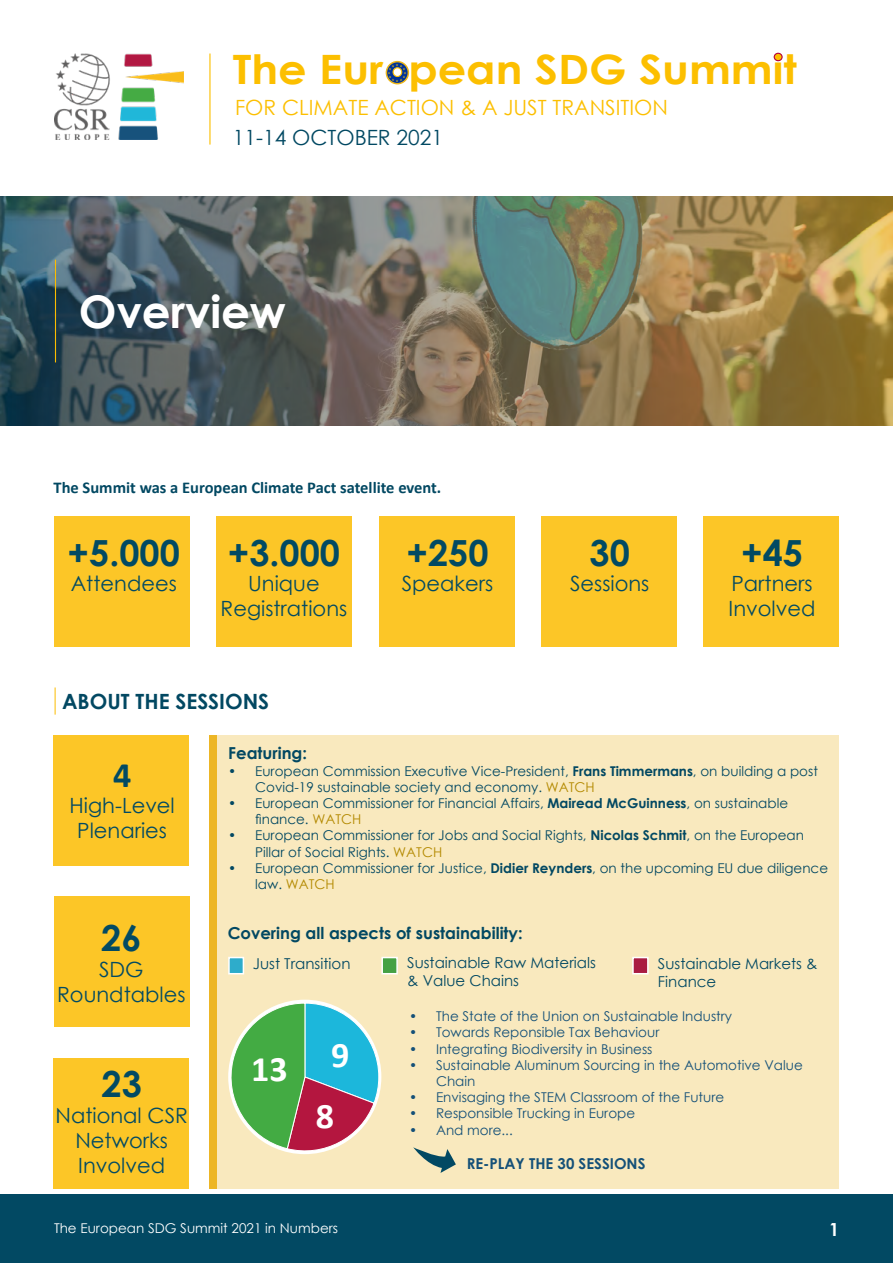
<style>
.page{position:relative;width:893px;height:1263px;background:#fff}
.page>*{position:absolute;margin:0;border:0;box-sizing:border-box;transform-origin:0 0}
.t1{font:700 45px "Century Gothic";color:#fff}
.t2{font:700 40.5px "Century Gothic";color:#fcbf00;scale:1.1 1}
.t3{font:700 36px "Century Gothic";color:#024a63}
.t4{font:700 36px "Calibri";color:#fff}
.t5{font:700 36px "Calibri";color:#024a63}
.t6{font:21px/25.2px "Century Gothic";color:#024a63;text-align:center}
.t7{font:21px "Century Gothic";color:#fcbf00}
.t8{font:21px "Century Gothic";color:#014862}
.t9{font:700 21px "Century Gothic";color:#024862}
.t10{font:700 18px "Century Gothic";color:#fff}
.t11{font:700 16.5px "Calibri";color:#024862}
.t12{font:700 16.5px "Century Gothic";color:#024862}
.t13{font:15px/18px "Century Gothic";color:#014862}
.t14{font:700 15px "Century Gothic";color:#145078}
.t15{font:13.5px/16.2px "Century Gothic";color:#024862}
.t16{font:13.5px/16.2px "Century Gothic";color:#145078}
.t17{font:13.5px "Century Gothic";color:#fff}
.s1{font-weight:700}
.s2{color:#b38900}
</style>
<div class="page">
<div style="left:217px;top:735px;width:622px;height:453px;background:#f9e9be"></div>
<img style="left:54px;top:54px;width:129px;height:85px">
<hr style="left:209px;top:54px;width:2px;height:91px;background:#fcbf00">
<img style="left:386px;top:62px;width:22px;height:22px;border-radius:11px">
<div style="left:386px;top:61px;width:23px;height:23px;border:2px solid #edb618;border-radius:50%"></div>
<div style="left:393px;top:68px;width:9px;height:8px;background:#fff;border-radius:50%"></div>
<div style="left:392px;top:67px;width:10px;height:10px;border:1px solid #fcbf00;border-radius:50%"></div>
<div style="left:774px;top:53px;width:8px;height:8px;background:#fcbf00;border-radius:50%"></div>
<div style="left:774px;top:53px;width:9px;height:8px;border:1px solid #b6003b;border-radius:50%"></div>
<div style="left:0;top:1195px;width:893px;height:68px;background:#024963"></div>
<img style="left:0;top:197px;width:893px;height:228px">
<div style="left:54px;top:516px;width:136px;height:131px;background:#fcc627"></div>
<div style="left:216px;top:516px;width:136px;height:131px;background:#fcc627"></div>
<div style="left:541px;top:516px;width:136px;height:131px;background:#fcc627"></div>
<div style="left:703px;top:516px;width:136px;height:131px;background:#fcc627"></div>
<div style="left:378px;top:516px;width:136px;height:131px;background:#fcc627"></div>
<hr style="left:55px;top:260px;width:1px;height:102px;background:#fcbc00">
<svg style="left:55px;top:687px;width:1px;height:28px"></svg>
<div style="left:53px;top:735px;width:136px;height:131px;background:#fcc627"></div>
<div style="left:54px;top:897px;width:136px;height:130px;background:#fcc627"></div>
<div style="left:53px;top:1058px;width:136px;height:130px;background:#fcc627"></div>
<svg style="left:228px;top:1000px;width:153px;height:154px"></svg>
<div style="left:228px;top:957px;width:16px;height:17px;background:#2eaccb;border:2px solid #fff"></div>
<div style="left:381px;top:957px;width:17px;height:17px;background:#45a144;border:2px solid #fff"></div>
<div style="left:632px;top:957px;width:17px;height:17px;background:#a91c42;border:2px solid #fff"></div>
<div style="left:209px;top:735px;width:8px;height:453px;background:#edb625"></div>
<svg style="left:413px;top:1147px;width:43px;height:26px"></svg>
<p class="t2" style="left:233px;top:38px;width:514px">The Eur pean SDG Summit</p>
<p class="t8" style="left:233px;top:122px;width:212px">11-14 OCTOBER 2021</p>
<p class="t7" style="left:235px;top:93px;width:434px">FOR CLIMATE ACTION &amp; A JUST TRANSITION</p>
<p class="t1" style="left:79px;top:277px;width:208px">Overview</p>
<p class="t11" style="left:54px;top:476px;width:389px">The Summit was a European Climate Pact satellite event.</p>
<p class="t3" style="left:68px;top:525px;width:114px">+5.000</p>
<p class="t6" style="left:71px;top:570px;width:108px">Attendees</p>
<p class="t3" style="left:228px;top:525px;width:114px">+3.000</p>
<p class="t6" style="left:221px;top:570px;width:128px">Unique<br>Registrations</p>
<p class="t9" style="left:62px;top:685px;width:209px">ABOUT THE SESSIONS</p>
<p class="t3" style="left:406px;top:525px;width:84px">+250</p>
<p class="t6" style="left:402px;top:570px;width:93px">Speakers</p>
<p class="t3" style="left:590px;top:525px;width:42px">30</p>
<p class="t6" style="left:570px;top:570px;width:81px">Sessions</p>
<p class="t3" style="left:741px;top:525px;width:63px">+45</p>
<p class="t6" style="left:729px;top:570px;width:88px;text-align:left">Partners<br>Involved</p>
<p class="t5" style="left:113px;top:750px;width:20px">4</p>
<p class="t6" style="left:70px;top:792px;width:107px">High-Level<br>Plenaries</p>
<p class="t3" style="left:101px;top:911px;width:42px">26</p>
<p class="t6" style="left:57px;top:956px;width:130px">SDG<br>Roundtables</p>
<p class="t12" style="left:228px;top:741px;width:80px">Featuring:</p>
<p class="t15" style="left:255px;top:762px;width:564px;text-indent:-27px">• European Commission Executive Vice-President, <span class="s1">Frans Timmermans</span>, on building a post<br>Covid-19 sustainable society and economy. <span class="s2">WATCH</span></p>
<p class="t15" style="left:255px;top:795px;width:534px;text-indent:-27px">• European Commissioner for Financial Affairs, <span class="s1">Mairead McGuinness</span>, on sustainable finance. <span class="s2">WATCH</span></p>
<p class="t15" style="left:255px;top:827px;width:550px;text-indent:-27px">• European Commissioner for Jobs and Social Rights, <span class="s1">Nicolas Schmit</span>, on the European<br>Pillar of Social Rights. <span class="s2">WATCH</span></p>
<p class="t15" style="left:255px;top:859px;width:574px;text-indent:-27px">• European Commissioner for Justice, <span class="s1">Didier Reynders</span>, on the upcoming EU due diligence law. <span class="s2">WATCH</span></p>
<p class="t12" style="left:228px;top:920px;width:297px">Covering all aspects of sustainability:</p>
<p class="t13" style="left:253px;top:954px;width:99px">Just Transition</p>
<p class="t13" style="left:407px;top:953px;width:190px">Sustainable Raw Materials</p>
<p class="t13" style="left:407px;top:971px;width:113px">&amp; Value Chains</p>
<p class="t13" style="left:658px;top:954px;width:161px">Sustainable Markets &amp;<br>Finance</p>
<p class="t4" style="left:331px;top:1030px;width:20px">9</p>
<p class="t4" style="left:251px;top:1043px;width:38px">13</p>
<p class="t3" style="left:102px;top:1057px;width:42px">23</p>
<p class="t6" style="left:55px;top:1102px;width:134px">National CSR<br>Networks<br>Involved</p>
<p class="t4" style="left:316px;top:1090px;width:20px">8</p>
<p class="t16" style="left:409px;top:1008px;width:325px">• The State of the Union on Sustainable Industry</p>
<p class="t16" style="left:409px;top:1024px;width:252px">• Towards Reponsible Tax Behaviour</p>
<p class="t16" style="left:409px;top:1040px;width:245px">• Integrating Biodiversity in Business</p>
<p class="t16" style="left:436px;top:1057px;width:368px;text-indent:-27px">• Sustainable Aluminum Sourcing in the Automotive Value<br>Chain</p>
<p class="t16" style="left:409px;top:1089px;width:317px">• Envisaging the STEM Classroom of the Future</p>
<p class="t16" style="left:409px;top:1105px;width:228px">• Responsible Trucking in Europe</p>
<p class="t16" style="left:409px;top:1121px;width:105px">• And more...</p>
<p class="t14" style="left:467px;top:1152px;width:180px">RE-PLAY THE 30 SESSIONS</p>
<p class="t17" style="left:54px;top:1219px;width:286px">The European SDG Summit 2021 in Numbers</p>
<p class="t10" style="left:829px;top:1216px;width:12px">1</p>
</div>
